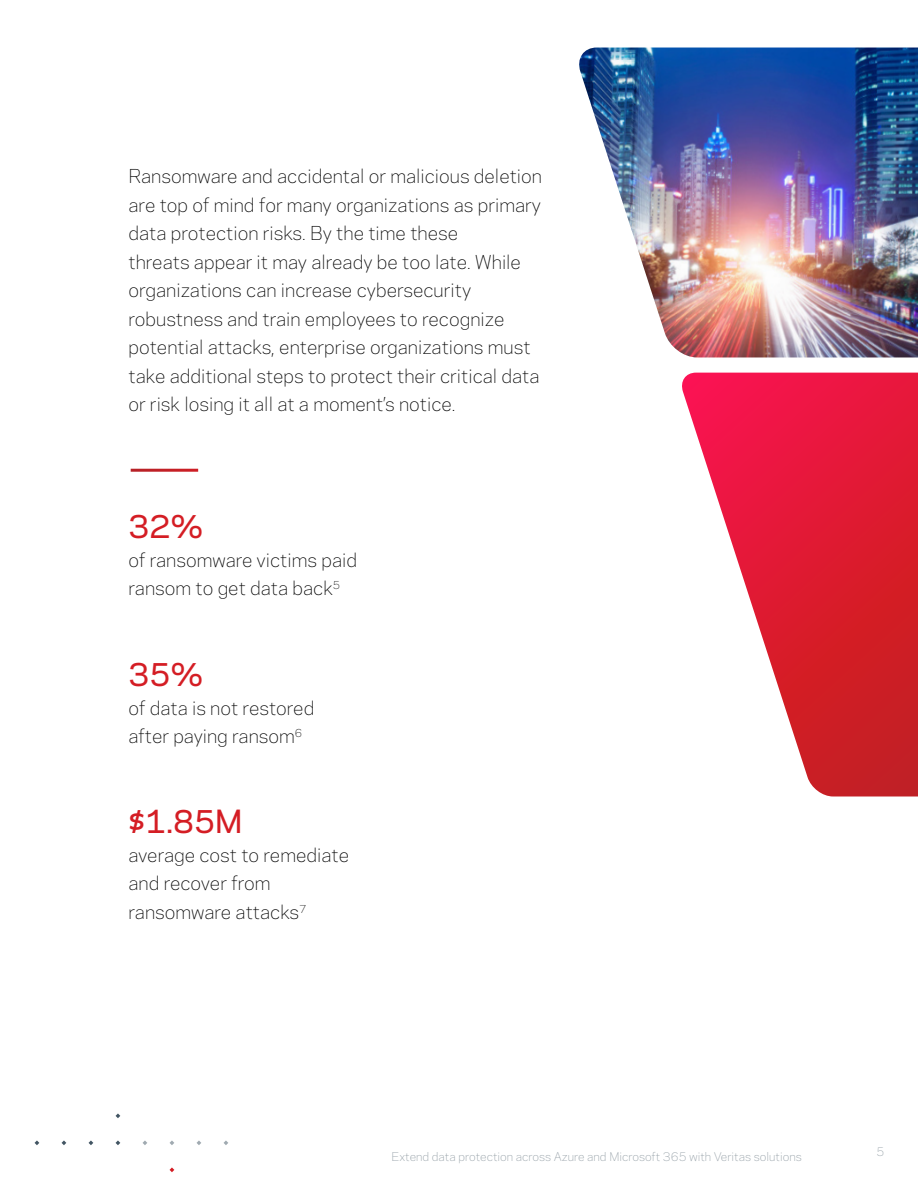
<style>
.page{position:relative;width:918px;height:1188px;background:#fff}
.page>*{position:absolute;margin:0;border:0;box-sizing:border-box;transform-origin:0 0}
.Larger_body_copy{font:500 30px "Polaris";color:#d41d24}
.Larger_body_copy-2{font:300 18px/28.5px "Polaris";color:#000}
.t1{font:300 11.25px "Polaris";color:#8e99a1}
</style>
<div class="page">
<img style="left:579px;top:48px;width:339px;height:309px">
<svg style="left:682px;top:373px;width:236px;height:423px"></svg>
<svg style="left:170px;top:1167px;width:4px;height:5px"></svg>
<svg style="left:224px;top:1140px;width:4px;height:5px"></svg>
<svg style="left:197px;top:1140px;width:4px;height:5px"></svg>
<svg style="left:170px;top:1140px;width:4px;height:5px"></svg>
<svg style="left:143px;top:1140px;width:4px;height:5px"></svg>
<svg style="left:116px;top:1140px;width:4px;height:5px"></svg>
<svg style="left:89px;top:1140px;width:4px;height:5px"></svg>
<svg style="left:62px;top:1140px;width:4px;height:5px"></svg>
<svg style="left:35px;top:1140px;width:4px;height:5px"></svg>
<svg style="left:116px;top:1113px;width:4px;height:5px"></svg>
<p class="Larger_body_copy-2" style="left:129px;top:161px;width:415px">Ransomware and accidental or malicious deletion are top of mind for many organizations as primary data protection risks. By the time these<br>threats appear it may already be too late. While organizations can increase cybersecurity robustness and train employees to recognize potential attacks, enterprise organizations must take additional steps to protect their critical data or risk losing it all at a moment’s notice.</p>
<p class="Larger_body_copy" style="left:129px;top:504px;width:76px">32%</p>
<p class="Larger_body_copy-2" style="left:129px;top:545px;width:230px">of ransomware victims paid ransom to get data back<sup>5</sup></p>
<p class="Larger_body_copy" style="left:129px;top:652px;width:76px">35%</p>
<p class="Larger_body_copy-2" style="left:129px;top:693px;width:187px">of data is not restored after paying ransom<sup>6</sup></p>
<p class="Larger_body_copy" style="left:129px;top:799px;width:116px">$1.85M</p>
<p class="Larger_body_copy-2" style="left:129px;top:840px;width:222px">average cost to remediate and recover from ransomware attacks<sup>7</sup></p>
<p class="t1" style="left:391px;top:1148px;width:412px">Extend data protection across Azure and Microsoft 365 with Veritas solutions</p>
<p class="t1" style="left:876px;top:1143px;width:9px">5</p>
</div>
